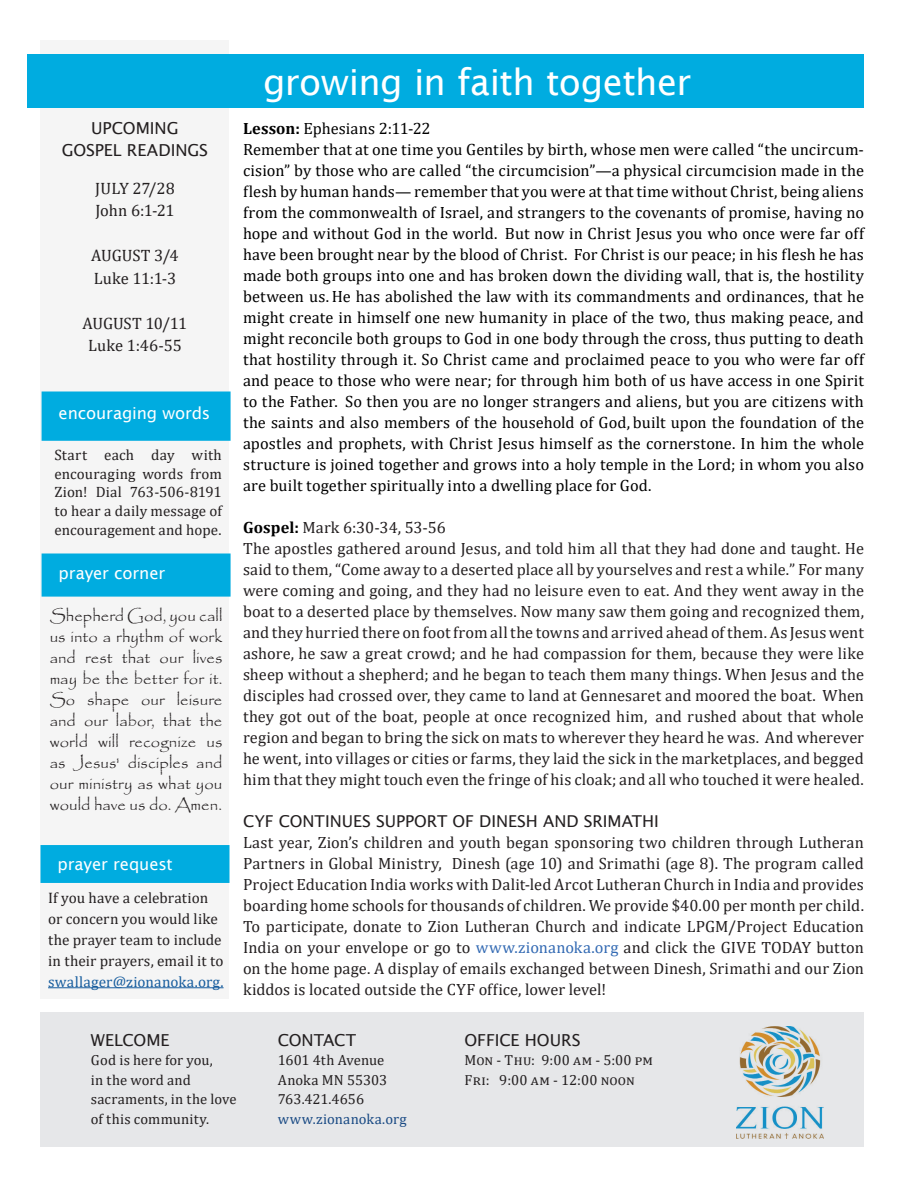
<style>
.page{position:relative;width:918px;height:1188px;background:#fff}
.page>*{position:absolute;margin:0;border:0;box-sizing:border-box;transform-origin:0 0}
.t1{font:36px "Lucida Sans";letter-spacing:-.015em;color:#fff}
.t2{font:16.5px/21px "Papyrus";letter-spacing:.005em;color:#231f20;text-align:justify}
.t3{font:16.5px/22.5px "Cambria";letter-spacing:-.005em;color:#231f20}
.t4{font:16.5px/22.5px "Lucida Sans";letter-spacing:-.005em;color:#231f20;text-align:center}
.t5{font:16.5px "Lucida Sans";letter-spacing:-.005em;color:#fff}
.t6{font:16.35px/21px "Cambria";letter-spacing:.005em;color:#231f20}
.t7{font:16.35px/21px "Cambria";letter-spacing:.01em;color:#000}
.t8{font:16.35px "Lucida Sans";letter-spacing:-.005em;color:#231f20}
.t9{font:15.15px/21px "Cambria";color:#231f20}
.t10{font:15.15px "Cambria";letter-spacing:.01em;color:#175d9e}
.t11{font:15px/18.8px "Cambria";letter-spacing:.005em;color:#231f20;text-align:justify}
.t12{font:14.7px/19.5px "Cambria";letter-spacing:.005em;color:#231f20}
.t13{font:14.7px "Cambria";letter-spacing:.015em;color:#194a84}
.s1{font-weight:700}
.s2{font-weight:700;color:#000}
.s3{color:#336ab3}
</style>
<div class="page">
<div style="left:40px;top:40px;width:190px;height:959px;background:#f5f5f5"></div>
<div style="left:40px;top:1012px;width:824px;height:135px;background:#e6e7e9"></div>
<img style="left:736px;top:1026px;width:88px;height:112px">
<div style="left:27px;top:54px;width:837px;height:54px;background:#00ace0"></div>
<div style="left:40px;top:845px;width:190px;height:38px;background:#00ace0"></div>
<hr style="left:48px;top:987px;width:176px;height:1px;background:#175d9e">
<div style="left:42px;top:554px;width:189px;height:43px;background:#00ace0"></div>
<div style="left:42px;top:392px;width:189px;height:49px;background:#00ace0"></div>
<p class="t4" style="left:62px;top:117px;width:148px">UPCOMING<br>GOSPEL READINGS</p>
<p class="t3" style="left:95px;top:177px;width:81px">JULY 27/28<br>John 6:1-21</p>
<p class="t3" style="left:91px;top:244px;width:89px">AUGUST 3/4<br>Luke 11:1-3</p>
<p class="t3" style="left:83px;top:312px;width:106px;text-align:center">AUGUST 10/11<br>Luke 1:46-55</p>
<p class="t5" style="left:59px;top:404px;width:153px">encouraging words</p>
<p class="t11" style="left:55px;top:445px;width:169px">Start each day with encouraging words from Zion! Dial 763-506-8191 to hear a daily message of encouragement and hope.</p>
<p class="t5" style="left:59px;top:564px;width:108px">prayer corner</p>
<p class="t2" style="left:50px;top:605px;width:174px">Shepherd God, you call us into a rhythm of work and rest that our lives may be the better for it.<br>So shape our leisure and our labor, that the world will recognize us as Jesus' disciples and our ministry as what you would have us do. Amen.</p>
<p class="t5" style="left:58px;top:855px;width:117px">prayer request</p>
<p class="t9" style="left:48px;top:887px;width:177px">If you have a celebration or concern you would like the prayer team to include in their prayers, email it to</p>
<p class="t10" style="left:48px;top:973px;width:177px">swallager@zionanoka.org.</p>
<h1 class="t1" style="left:263px;top:61px;width:430px">growing in faith together</h1>
<p class="t7" style="left:243px;top:118px;width:623px"><span class="s1">Lesson:</span> Ephesians 2:11-22<br>Remember that at one time you Gentiles by birth, whose men were called “the uncircum&shy;cision” by those who are called “the circumcision”—a physical circumcision made in the flesh by human hands— remember that you were at that time without Christ, being aliens from the commonwealth of Israel, and strangers to the covenants of promise, having no hope and without God in the world. But now in Christ Jesus you who once were far off have been brought near by the blood of Christ. For Christ is our peace; in his flesh he has made both groups into one and has broken down the dividing wall, that is, the hostility between us. He has abolished the law with its commandments and ordinances, that he might create in himself one new humanity in place of the two, thus making peace, and might reconcile both groups to God in one body through the cross, thus putting to death that hostility through it. So Christ came and proclaimed peace to you who were far off and peace to those who were near; for through him both of us have access in one Spirit to the Father. So then you are no longer strangers and aliens, but you are citizens with the saints and also members of the household of God, built upon the foundation of the apostles and prophets, with Christ Jesus himself as the cornerstone. In him the whole structure is joined together and grows into a holy temple in the Lord; in whom you also are built together spiritually into a dwelling place for God.</p>
<p class="t6" style="left:243px;top:517px;width:623px"><span class="s2">Gospel:</span> Mark 6:30-34, 53-56<br>The apostles gathered around Jesus, and told him all that they had done and taught. He said to them, “Come away to a deserted place all by yourselves and rest a while.” For many were coming and going, and they had no leisure even to eat. And they went away in the boat to a deserted place by themselves. Now many saw them going and recognized them, and they hurried there on foot from all the towns and arrived ahead of them. As Jesus went ashore, he saw a great crowd; and he had compassion for them, because they were like sheep without a shepherd; and he began to teach them many things. When Jesus and the disciples had crossed over, they came to land at Gennesaret and moored the boat. When they got out of the boat, people at once recognized him, and rushed about that whole region and began to bring the sick on mats to wherever they heard he was. And wherever he went, into villages or cities or farms, they laid the sick in the marketplaces, and begged him that they might touch even the fringe of his cloak; and all who touched it were healed.</p>
<p class="t8" style="left:243px;top:812px;width:417px">CYF CONTINUES SUPPORT OF DINESH AND SRIMATHI</p>
<p class="t6" style="left:243px;top:832px;width:623px;text-align:justify">Last year, Zion’s children and youth began sponsoring two children through Lutheran Partners in Global Ministry, Dinesh (age 10) and Srimathi (age 8). The program called Project Education India works with Dalit-led Arcot Lutheran Church in India and provides boarding home schools for thousands of children. We provide $40.00 per month per child.<br>To participate, donate to Zion Lutheran Church and indicate LPGM/Project Education India on your envelope or go to <span class="s3">www.zionanoka.org</span> and click the GIVE TODAY button on the home page. A display of emails exchanged between Dinesh, Srimathi and our Zion kiddos is located outside the CYF office, lower level!</p>
<p class="t4" style="left:91px;top:1028px;width:80px">WELCOME</p>
<p class="t12" style="left:91px;top:1050px;width:147px">God is here for you,<br>in the word and sacraments, in the love of this community.</p>
<p class="t4" style="left:278px;top:1028px;width:80px">CONTACT</p>
<p class="t12" style="left:278px;top:1050px;width:111px">1601 4th Avenue<br>Anoka MN 55303<br>763.421.4656</p>
<p class="t13" style="left:278px;top:1110px;width:130px">www.zionanoka.org</p>
<p class="t4" style="left:464px;top:1028px;width:118px">OFFICE HOURS</p>
<p class="t12" style="left:464px;top:1050px;width:190px">Mon - Thu: 9:00 am - 5:00 pm<br>Fri: 9:00 am - 12:00 noon</p>
</div>
